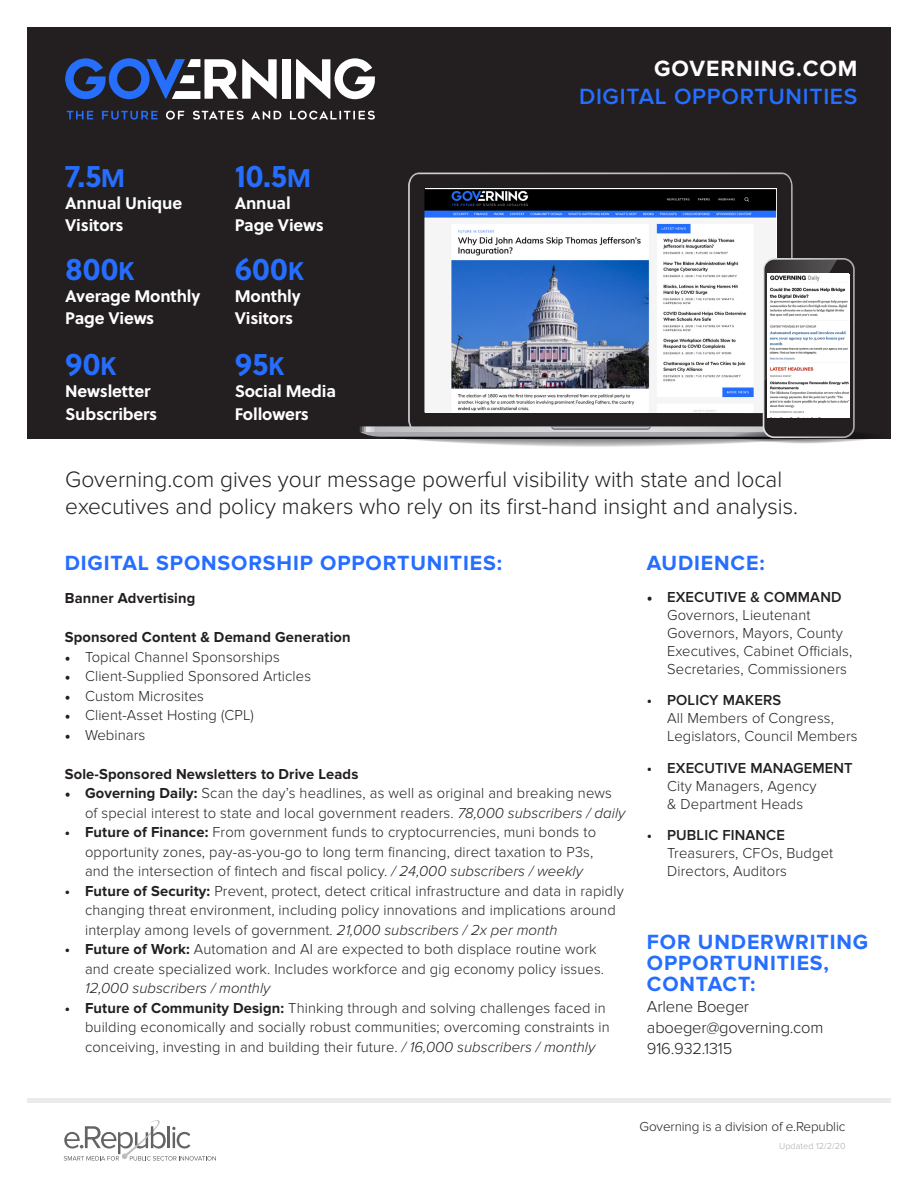
<style>
.page{position:relative;width:918px;height:1188px;background:#fff}
.page>*{position:absolute;margin:0;border:0;box-sizing:border-box;transform-origin:0 0}
.t1{font:700 31.5px "Soleil";color:#256eff}
.BODY{font:300 23.1px/27px "Proxima Nova";color:#231f20}
.t2{font:600 22.95px "Proxima Nova";letter-spacing:.03em;color:#256eff}
.t3{font:700 22.95px "Proxima Nova";letter-spacing:.04em;color:#fff}
.BODY-2{font:700 21.3px/21px "Proxima Nova";letter-spacing:.04em;color:#256eff}
.t4{font:700 16.8px/22.2px "Soleil";letter-spacing:-.01em;color:#fff}
.t5{font:300 16.5px/21px "Proxima Nova";letter-spacing:-.01em;color:#231f20}
.BODY-3{font:300 15px/18px "Proxima Nova";letter-spacing:.01em;color:#231f20}
.BODY-4{font:700 15px "Proxima Nova";letter-spacing:.01em;color:#231f20}
.BODY-5{font:600 15px "Proxima Nova";letter-spacing:.01em;color:#231f20}
.t6{font:300 13.5px "Proxima Nova";letter-spacing:-.01em;color:#231f20}
.t7{font:300 9px "Proxima Nova";letter-spacing:.01em;color:#a8a9ad}
.s1{font-size:25.5px}
.s2{font-family:"Minion Pro";font-weight:600}
.s3{font-weight:600}
.s4{font-family:"Minion Pro";font-weight:400}
.s5{font-family:"Minion Pro";font-weight:700}
.s6{font-weight:700}
.s7{font-style:italic}
</style>
<div class="page">
<div style="left:27px;top:27px;width:864px;height:411px;background:#231f20"></div>
<hr style="left:27px;top:1098px;width:864px;height:4px;background:#ebebed">
<svg style="left:64px;top:1120px;width:152px;height:41px"></svg>
<svg style="left:410px;top:174px;width:381px;height:10px"></svg>
<svg style="left:360px;top:258px;width:529px;height:189px"></svg>
<img style="left:424px;top:189px;width:352px;height:224px">
<img style="left:768px;top:274px;width:82px;height:144px">
<svg style="left:65px;top:58px;width:212px;height:41px"></svg>
<div style="left:282px;top:59px;width:9px;height:40px;background:#fff"></div>
<svg style="left:296px;top:58px;width:79px;height:41px"></svg>
<svg style="left:166px;top:111px;width:209px;height:9px"></svg>
<svg style="left:67px;top:111px;width:26px;height:8px"></svg>
<svg style="left:102px;top:111px;width:56px;height:9px"></svg>
<p class="t1" style="left:65px;top:151px;width:62px">7.5<span class="s1">M</span></p>
<p class="t4" style="left:65px;top:191px;width:118px">Annual Unique<br>Visitors</p>
<p class="t1" style="left:65px;top:244px;width:71px">800<span class="s1">K</span></p>
<p class="t4" style="left:65px;top:284px;width:137px">Average Monthly<br>Page Views</p>
<p class="t1" style="left:65px;top:340px;width:53px">90<span class="s1">K</span></p>
<p class="t4" style="left:65px;top:379px;width:94px">Newsletter<br>Subscribers</p>
<p class="t1" style="left:235px;top:151px;width:78px">10.5<span class="s1">M</span></p>
<p class="t4" style="left:235px;top:191px;width:91px">Annual<br>Page Views</p>
<p class="t1" style="left:235px;top:244px;width:71px">600<span class="s1">K</span></p>
<p class="t4" style="left:235px;top:284px;width:67px">Monthly<br>Visitors</p>
<p class="t1" style="left:235px;top:340px;width:51px">95<span class="s1">K</span></p>
<p class="t4" style="left:235px;top:379px;width:103px">Social Media<br>Followers</p>
<p class="t3" style="left:654px;top:56px;width:205px">GOVERNING.COM</p>
<p class="t2" style="left:579px;top:83px;width:280px">DIGITAL OPPORTUNITIES</p>
<p class="BODY" style="left:65px;top:467px;width:734px">Governing.com gives your message powerful visibility with state and local executives and policy makers who rely on its first-hand insight and analysis.</p>
<p class="BODY-2" style="left:647px;top:553px;width:119px">AUDIENCE:</p>
<p class="BODY-3" style="left:667px;top:588px;width:187px;text-indent:-20px"><span class="s2">•</span> <span class="s3">EXECUTIVE &amp; COMMAND<br></span>Governors, Lieutenant<br>Governors, Mayors, County<br>Executives, Cabinet Officials,<br>Secretaries, Commissioners</p>
<p class="BODY-3" style="left:667px;top:692px;width:192px;text-indent:-20px"><span class="s3">• POLICY MAKERS<br></span>All Members of Congress,<br>Legislators, Council Members</p>
<p class="BODY-3" style="left:667px;top:759px;width:187px;text-indent:-20px"><span class="s3">• EXECUTIVE MANAGEMENT<br></span>City Managers, Agency<br>&amp; Department Heads</p>
<p class="BODY-5" style="left:647px;top:827px;width:140px">• PUBLIC FINANCE</p>
<p class="BODY-3" style="left:667px;top:845px;width:168px">Treasurers, CFOs, Budget<br>Directors, Auditors</p>
<p class="BODY-2" style="left:65px;top:553px;width:439px">DIGITAL SPONSORSHIP OPPORTUNITIES:</p>
<p class="BODY-4" style="left:65px;top:590px;width:132px">Banner Advertising</p>
<p class="BODY-4" style="left:65px;top:629px;width:287px">Sponsored Content &amp; Demand Generation</p>
<p class="BODY-3" style="left:65px;top:648px;width:217px"><span class="s4">•</span> Topical Channel Sponsorships</p>
<p class="BODY-3" style="left:65px;top:668px;width:248px"><span class="s4">•</span> Client-Supplied Sponsored Articles</p>
<p class="BODY-3" style="left:65px;top:687px;width:141px"><span class="s4">•</span> Custom Microsites</p>
<p class="BODY-3" style="left:65px;top:707px;width:191px"><span class="s4">•</span> Client-Asset Hosting (CPL)</p>
<p class="BODY-3" style="left:65px;top:726px;width:82px"><span class="s4">•</span> Webinars</p>
<p class="BODY-4" style="left:65px;top:765px;width:295px">Sole-Sponsored Newsletters to Drive Leads</p>
<p class="BODY-3" style="left:85px;top:784px;width:542px;line-height:19.5px;text-indent:-20px"><span class="s5">•</span> <span class="s6">Governing Daily:</span> Scan the day’s headlines, as well as original and breaking news of special interest to state and local government readers. <span class="s7">78,000 subscribers / daily</span></p>
<p class="BODY-3" style="left:85px;top:823px;width:513px;line-height:19.5px;text-indent:-20px"><span class="s6">• Future of Finance:</span> From government funds to cryptocurrencies, muni bonds to opportunity zones, pay-as-you-go to long term financing, direct taxation to P3s, and the intersection of fintech and fiscal policy. <span class="s7">/ 24,000 subscribers / weekly</span></p>
<p class="BODY-3" style="left:85px;top:881px;width:540px;line-height:19.5px;text-indent:-20px"><span class="s6">• Future of Security:</span> Prevent, protect, detect critical infrastructure and data in rapidly changing threat environment, including policy innovations and implications around interplay among levels of government. <span class="s7">21,000 subscribers / 2x per month</span></p>
<p class="BODY-3" style="left:85px;top:940px;width:521px;line-height:19.5px;text-indent:-20px"><span class="s6">• Future of Work:</span> Automation and AI are expected to both displace routine work and create specialized work. Includes workforce and gig economy policy issues.<br><span class="s7">12,000 subscribers / monthly</span></p>
<p class="BODY-3" style="left:85px;top:998px;width:526px;line-height:19.5px;text-indent:-20px"><span class="s6">• Future of Community Design:</span> Thinking through and solving challenges faced in building economically and socially robust communities; overcoming constraints in conceiving, investing in and building their future. <span class="s7">/ 16,000 subscribers / monthly</span></p>
<p class="BODY-2" style="left:647px;top:932px;width:223px">FOR UNDERWRITING<br>OPPORTUNITIES,<br>CONTACT:</p>
<p class="t5" style="left:647px;top:996px;width:178px">Arlene Boeger aboeger@governing.com<br>916.932.1315</p>
<p class="t6" style="left:640px;top:1119px;width:207px">Governing is a division of e.Republic</p>
<p class="t7" style="left:779px;top:1141px;width:68px">Updated 12/2/20</p>
</div>
